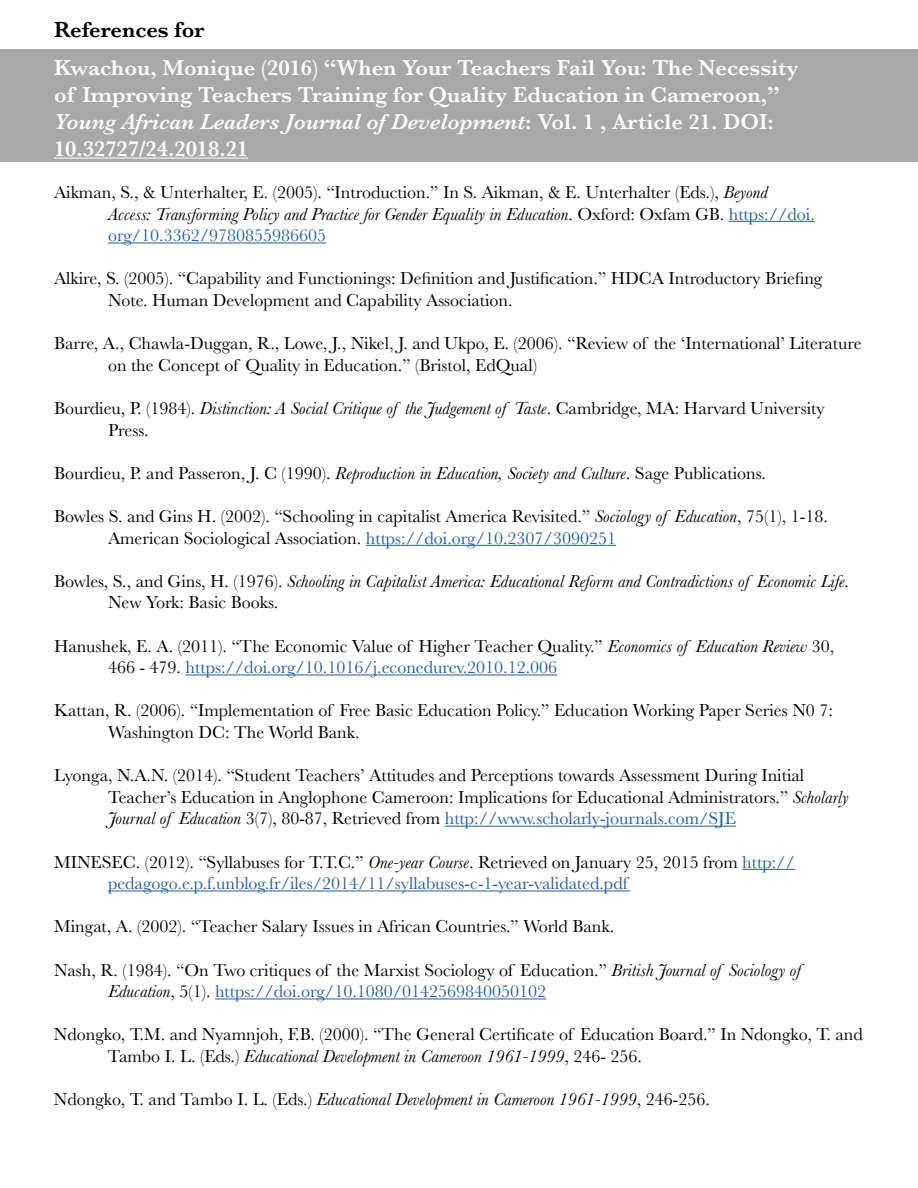
<style>
.page{position:relative;width:918px;height:1188px;background:#fff}
.page>*{position:absolute;margin:0;border:0;box-sizing:border-box;transform-origin:0 0}
.t1{font:600 22.5px/27px "Baskerville";color:#fbfbfb}
.t2{font:600 22.5px "Baskerville";color:#000}
.t3{font:18px/21.6px "Baskerville";color:#000}
.t4{font:italic 18px/21.6px "Baskerville";color:#000}
.t5{font:18px/21.6px "Baskerville";color:#215e9e}
.s1{font-style:italic}
.s2{color:#fafbfd}
.s3{color:#215e9e}
.s4{font-style:normal}
.s5{color:#000}
.s6{font-style:italic;color:#000}
</style>
<div class="page">
<div style="left:0;top:50px;width:918px;height:112px;background:#a8a8a8"></div>
<hr style="left:54px;top:158px;width:194px;height:1px;background:#fafbfd">
<hr style="left:729px;top:221px;width:86px;height:1px;background:#215e9e">
<hr style="left:108px;top:243px;width:218px;height:1px;background:#215e9e">
<hr style="left:366px;top:545px;width:250px;height:1px;background:#215e9e">
<hr style="left:186px;top:675px;width:371px;height:1px;background:#215e9e">
<hr style="left:445px;top:826px;width:291px;height:1px;background:#215e9e">
<hr style="left:742px;top:869px;width:53px;height:1px;background:#215e9e">
<hr style="left:108px;top:891px;width:522px;height:1px;background:#215e9e">
<hr style="left:215px;top:999px;width:331px;height:1px;background:#215e9e">
<p class="t2" style="left:54px;top:14px;width:152px">References for</p>
<p class="t1" style="left:54px;top:54px;width:746px">Kwachou, Monique (2016) “When Your Teachers Fail You: The Necessity of Improving Teachers Training for Quality Education in Cameroon,” <span class="s1">Young African Leaders Journal of Development</span>: Vol. 1 , Article 21. DOI:<br><span class="s2">10.32727/24.2018.21</span></p>
<p class="t3" style="left:108px;top:182px;width:708px;text-indent:-54px">Aikman, S., &amp; Unterhalter, E. (2005). “Introduction.” In S. Aikman, &amp; E. Unterhalter (Eds.), <span class="s1">Beyond<br>Access: Transforming Policy and Practice for Gender Equality in Education</span>. Oxford: Oxfam GB. <span class="s3">https://doi. org/10.3362/9780855986605</span></p>
<p class="t3" style="left:108px;top:268px;width:716px;text-indent:-54px">Alkire, S. (2005). “Capability and Functionings: Definition and Justification.” HDCA Introductory Briefing<br>Note. Human Development and Capability Association.</p>
<p class="t3" style="left:108px;top:333px;width:755px;text-indent:-54px">Barre, A., Chawla-Duggan, R., Lowe, J., Nikel, J. and Ukpo, E. (2006). “Review of the ‘International’ Literature on the Concept of Quality in Education.” (Bristol, EdQual)</p>
<p class="t3" style="left:108px;top:398px;width:718px;text-indent:-54px">Bourdieu, P. (1984). <span class="s1">Distinction: A Social Critique of the Judgement of Taste</span>. Cambridge, MA: Harvard University<br>Press.</p>
<p class="t3" style="left:54px;top:462px;width:713px">Bourdieu, P. and Passeron, J. C (1990). <span class="s1">Reproduction in Education, Society and Culture</span>. Sage Publications.</p>
<p class="t3" style="left:108px;top:506px;width:721px;text-indent:-54px">Bowles S. and Gins H. (2002). “Schooling in capitalist America Revisited.” <span class="s1">Sociology of Education</span>, 75(1), 1-18.<br>American Sociological Association. <span class="s3">https://doi.org/10.2307/3090251</span></p>
<p class="t4" style="left:108px;top:570px;width:742px;text-indent:-54px"><span class="s4">Bowles, S., and Gins, H. (1976).</span> Schooling in Capitalist America: Educational Reform and Contradictions of Economic Life<span class="s4">.<br>New York: Basic Books.</span></p>
<p class="t3" style="left:108px;top:635px;width:728px;text-indent:-54px">Hanushek, E. A. (2011). “The Economic Value of Higher Teacher Quality.” <span class="s1">Economics of Education Review</span> 30,<br>466 - 479. <span class="s3">https://doi.org/10.1016/j.econedurev.2010.12.006</span></p>
<p class="t3" style="left:108px;top:700px;width:726px;text-indent:-54px">Kattan, R. (2006). “Implementation of Free Basic Education Policy.” Education Working Paper Series N0 7:<br>Washington DC: The World Bank.</p>
<p class="t3" style="left:108px;top:765px;width:742px;text-indent:-54px">Lyonga, N.A.N. (2014). “Student Teachers’ Attitudes and Perceptions towards Assessment During Initial<br>Teacher’s Education in Anglophone Cameroon: Implications for Educational Administrators.” <span class="s1">Scholarly<br>Journal of Education</span> 3(7), 80-87, Retrieved from <span class="s3">http://www.scholarly-journals.com/SJE</span></p>
<p class="t5" style="left:108px;top:851px;width:689px;text-indent:-54px"><span class="s5">MINESEC. (2012). “Syllabuses for T.T.C.”</span> <span class="s6">One-year Course</span><span class="s5">. Retrieved on January 25, 2015 from</span> http:// pedagogo.e.p.f.unblog.fr/iles/2014/11/syllabuses-c-1-year-validated.pdf</p>
<p class="t3" style="left:54px;top:916px;width:562px">Mingat, A. (2002). “Teacher Salary Issues in African Countries.” World Bank.</p>
<p class="t3" style="left:108px;top:959px;width:694px;text-indent:-54px">Nash, R. (1984). “On Two critiques of the Marxist Sociology of Education.” <span class="s1">British Journal of Sociology of<br>Education</span>, 5(1). <span class="s3">https://doi.org/10.1080/0142569840050102</span></p>
<p class="t3" style="left:108px;top:1024px;width:756px;text-indent:-54px">Ndongko, T.M. and Nyamnjoh, F.B. (2000). “The General Certificate of Education Board.” In Ndongko, T. and<br>Tambo I. L. (Eds.) <span class="s1">Educational Development in Cameroon 1961-1999</span>, 246- 256.</p>
<p class="t4" style="left:54px;top:1089px;width:658px"><span class="s4">Ndongko, T. and Tambo I. L. (Eds.)</span> Educational Development in Cameroon 1961-1999<span class="s4">, 246-256.</span></p>
</div>
